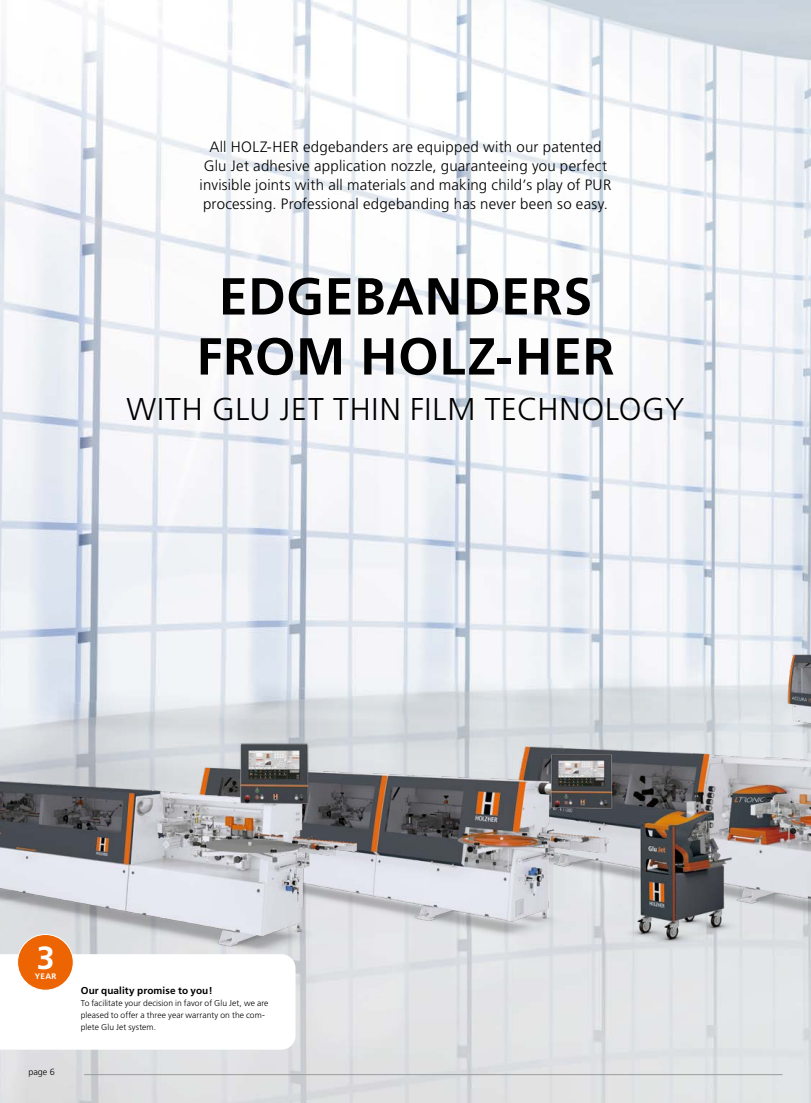
<style>
.page{position:relative;width:811px;height:1103px;background:#fff}
.page>*{position:absolute;margin:0;border:0;box-sizing:border-box;transform-origin:0 0}
.t1{font:700 52px/60px "Frutiger";letter-spacing:.01em;color:#000;text-align:center}
.t2{font:700 32px "Frutiger";color:#fff}
.t3{font:300 31.5px "Frutiger";letter-spacing:.025em;color:#000}
.t4{font:300 15px/19px "Frutiger";letter-spacing:.015em;color:#000;text-align:center}
.t5{font:700 10px "Frutiger";letter-spacing:.01em;color:#000}
.t6{font:300 9px "Frutiger";color:#000}
.t7{font:300 8.5px/12px "Frutiger";letter-spacing:.01em;color:#000}
.t8{font:700 8px "Frutiger";color:#fff}
</style>
<div class="page">
<img style="left:0;top:0;width:811px;height:1103px">
<img style="left:784px;top:607px;width:27px;height:88px">
<img style="left:495px;top:695px;width:316px;height:255px">
<img style="left:176px;top:711px;width:453px;height:255px">
<img style="left:0;top:719px;width:375px;height:255px">
<hr style="left:84px;top:1074px;width:698px;height:1px;background:#9c9d9d">
<div style="left:115px;top:264px;width:581px;height:169px;background:#fff;opacity:.45"></div>
<svg style="left:0;top:954px;width:295px;height:95px"></svg>
<div style="left:18px;top:934px;width:55px;height:56px;background:#ec6502;border-radius:50%"></div>
<div style="left:17px;top:934px;width:57px;height:56px;border:1px solid #fff;border-radius:50%"></div>
<p class="t4" style="left:199px;top:137px;width:413px">All HOLZ-HER edgebanders are equipped with our patented Glu Jet adhesive application nozzle, guaranteeing you perfect invisible joints with all materials and making child’s play of PUR processing. Professional edgebanding has never been so easy.</p>
<h1 class="t1" style="left:196px;top:266px;width:419px">EDGEBANDERS<br>FROM HOLZ-HER</h1>
<h3 class="t3" style="left:126px;top:391px;width:559px">WITH GLU JET THIN FILM TECHNOLOGY</h3>
<h2 class="t2" style="left:37px;top:938px;width:19px">3</h2>
<p class="t8" style="left:35px;top:971px;width:23px">YEAR</p>
<p class="t6" style="left:28px;top:1066px;width:28px">page 6</p>
<p class="t5" style="left:81px;top:984px;width:133px">Our quality promise to you!</p>
<p class="t7" style="left:81px;top:997px;width:189px">To facilitate your decision in favor of Glu Jet, we are pleased to offer a three year warranty on the com&shy;plete Glu Jet system.</p>
</div>
